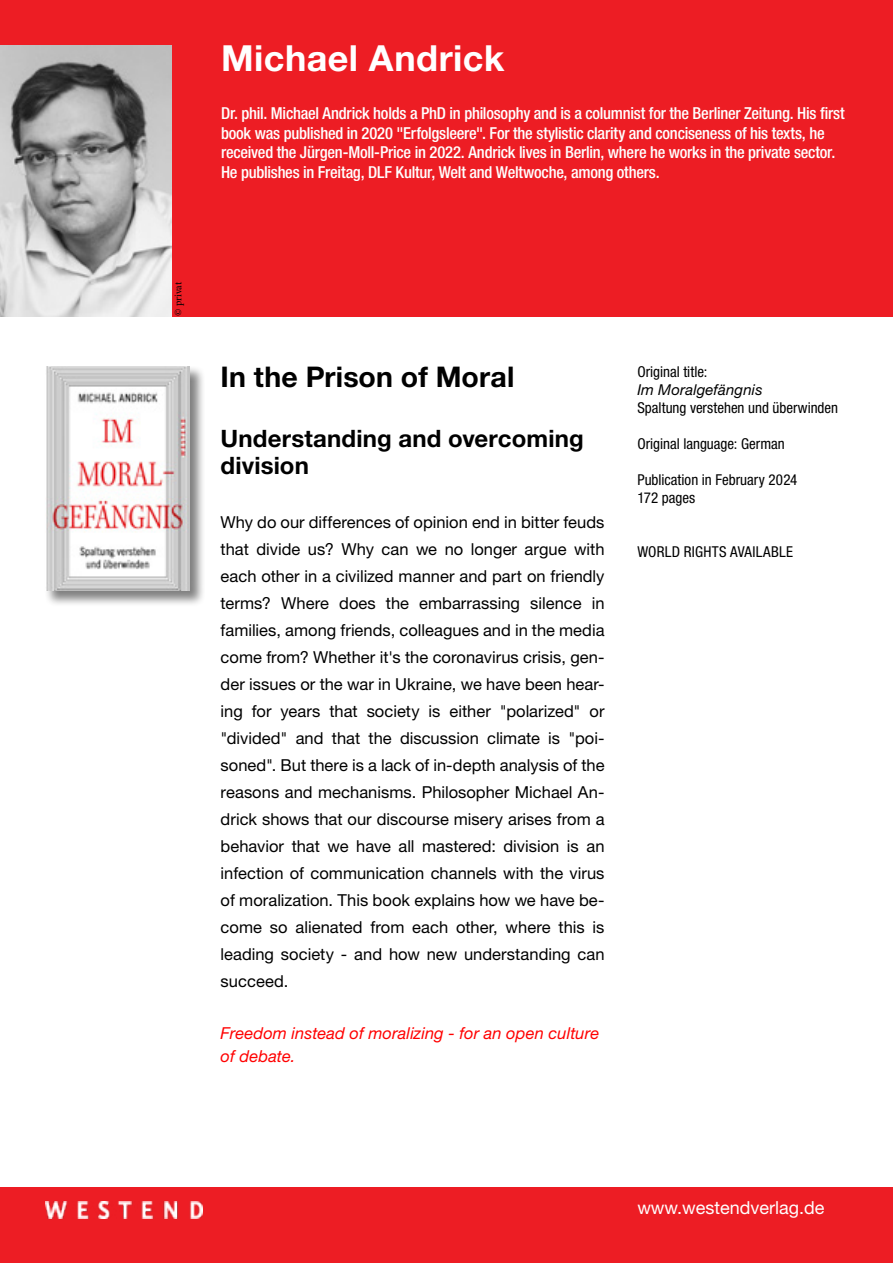
<style>
.page{position:relative;width:893px;height:1263px;background:#fff}
.page>*{position:absolute;margin:0;border:0;box-sizing:border-box;transform-origin:0 0}
.t1{font:700 36px "Helvetica Neue LT Std";letter-spacing:.015em;color:#fff}
.t2{font:700 28.5px "Helvetica Neue LT Std";letter-spacing:.005em;color:#000}
.t3{font:700 24px/27px "Helvetica Neue LT Std";letter-spacing:.005em;color:#000}
.t4{font:18px "Helvetica Neue LT Std";color:#fff}
.t5{font:16.5px/27px "Helvetica Neue LT Std";color:#000;text-align:justify}
.t6{font:500 condensed 16.5px/19.8px "Helvetica Neue LT Std";letter-spacing:-.015em;color:#fff}
.t7{font:italic 16.5px/22.5px "Helvetica Neue LT Std";letter-spacing:.005em;color:#f00}
.t8{font:condensed 15px/18px "Helvetica Neue LT Std";color:#000}
.t9{font:condensed 15px "Helvetica Neue LT Std";letter-spacing:.02em;color:#000}
.t10{font:italic 15px "Helvetica Neue LT Std";letter-spacing:.01em;color:#000}
.t11{font:10.5px "Minion Pro";letter-spacing:-.01em;color:#000}
</style>
<div class="page">
<div style="left:0;top:0;width:893px;height:316px;background:#ed1d24"></div>
<div style="left:0;top:1188px;width:893px;height:75px;background:#ed1d24"></div>
<img style="left:45px;top:1201px;width:157px;height:17px">
<div style="left:45px;top:366px;width:160px;height:240px;background:#000;opacity:.5"></div>
<img style="left:45px;top:366px;width:145px;height:225px">
<img style="left:0;top:45px;width:171px;height:271px">
<h1 class="t1" style="left:221px;top:36px;width:285px">Michael Andrick</h1>
<p class="t6" style="left:221px;top:103px;width:625px">Dr. phil. Michael Andrick holds a PhD in philosophy and is a columnist for the Berliner Zeitung. His first book was published in 2020 "Erfolgsleere". For the stylistic clarity and conciseness of his texts, he received the Jürgen-Moll-Price in 2022. Andrick lives in Berlin, where he works in the private sector.<br>He publishes in Freitag, DLF Kultur, Welt and Weltwoche, among others.</p>
<p class="t11" style="left:171px;top:316px;width:36px;rotate:-90deg">© privat</p>
<h2 class="t2" style="left:221px;top:359px;width:295px">In the Prison of Moral</h2>
<h3 class="t3" style="left:221px;top:424px;width:365px">Understanding and overcoming division</h3>
<p class="t5" style="left:221px;top:508px;width:385px">Why do our differences of opinion end in bitter feuds that divide us? Why can we no longer argue with each other in a civilized manner and part on friendly terms? Where does the embarrassing silence in families, among friends, colleagues and in the media come from? Whether it's the coronavirus crisis, gen&shy;der issues or the war in Ukraine, we have been hear&shy;ing for years that society is either "polarized" or "divided" and that the discussion climate is "poi&shy;soned". But there is a lack of in-depth analysis of the reasons and mechanisms. Philosopher Michael An&shy;drick shows that our discourse misery arises from a behavior that we have all mastered: division is an infection of communication channels with the virus of moralization. This book explains how we have be&shy;come so alienated from each other, where this is leading society - and how new understanding can succeed.</p>
<p class="t7" style="left:221px;top:1022px;width:380px">Freedom instead of moralizing - for an open culture of debate.</p>
<p class="t8" style="left:637px;top:363px;width:72px">Original title:</p>
<p class="t10" style="left:637px;top:381px;width:127px">Im Moralgefängnis</p>
<p class="t8" style="left:637px;top:399px;width:202px">Spaltung verstehen und überwinden</p>
<p class="t8" style="left:637px;top:435px;width:149px">Original language: German</p>
<p class="t8" style="left:637px;top:471px;width:162px">Publication in February 2024<br>172 pages</p>
<p class="t9" style="left:637px;top:543px;width:157px">WORLD RIGHTS AVAILABLE</p>
<p class="t4" style="left:637px;top:1197px;width:189px">www.westendverlag.de</p>
</div>
